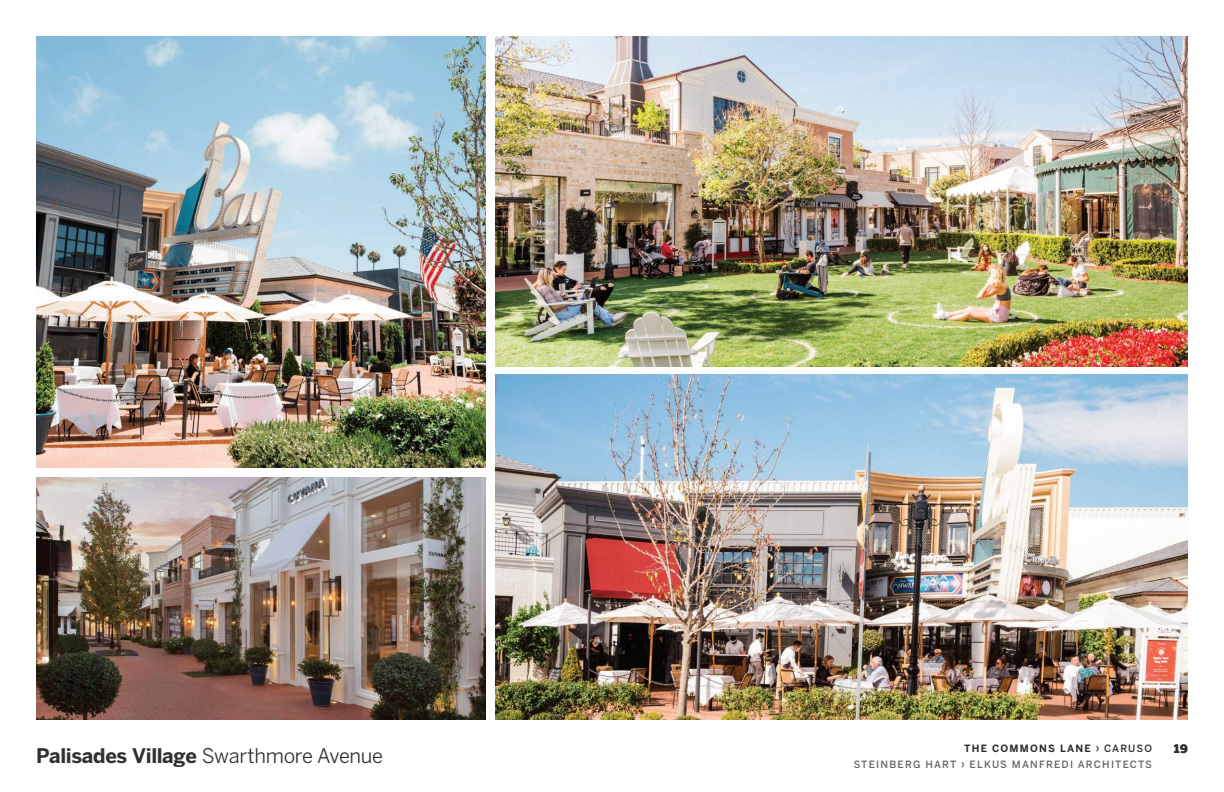
<style>
.page{position:relative;width:1224px;height:792px;background:#fff}
.page>*{position:absolute;margin:0;border:0;box-sizing:border-box;transform-origin:0 0}
.t1{font:700 20px "Benton Sans";letter-spacing:-.015em;color:#312f30}
.t2{font:900 11.5px "Benton Sans";color:#312f30}
.t3{font:500 10px "Benton Sans";letter-spacing:.12em;color:#6a676c}
.t4{font:700 10px "Benton Sans";letter-spacing:.12em;color:#312f30}
.s1{font-weight:400}
.s2{font-weight:500}
.s3{color:#69676d}
</style>
<div class="page">
<img style="left:36px;top:36px;width:450px;height:431px">
<img style="left:36px;top:477px;width:450px;height:243px">
<img style="left:495px;top:36px;width:693px;height:330px">
<img style="left:495px;top:374px;width:693px;height:346px">
<h1 class="t1" style="left:36px;top:743px;width:349px">Palisades Village <span class="s1">Swarthmore Avenue</span></h1>
<p class="t4" style="left:964px;top:742px;width:189px">THE COMMONS LANE <span class="s2">› CARUSO</span></p>
<p class="t2" style="left:1174px;top:741px;width:15px">19</p>
<p class="t3" style="left:854px;top:758px;width:300px">STEINBERG HART › ELKUS MANFREDI AR<span class="s3">CHITECTS</span></p>
</div>
